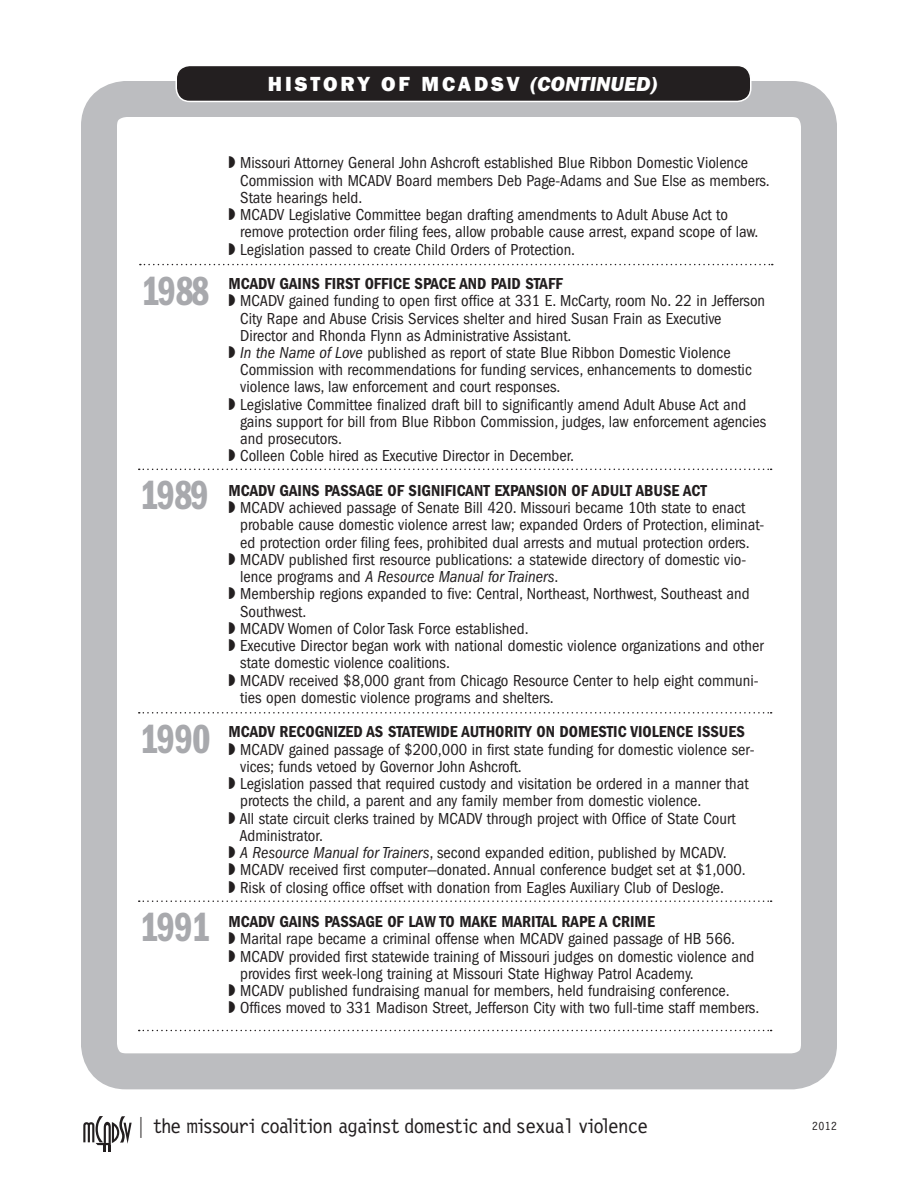
<style>
.page{position:relative;width:918px;height:1188px;background:#fff}
.page>*{position:absolute;margin:0;border:0;box-sizing:border-box;transform-origin:0 0}
.t1{font:42px "Franklin Gothic Demi Cmpr";letter-spacing:-.025em;color:#a8a9ad}
.t2{font:21px "Letter Gothic 12 Pitch BT";letter-spacing:-.065em;color:#231f20;scale:.75 1}
.t3{font:800 21px "Franklin Gothic";letter-spacing:.135em;color:#fff}
.t4{font:condensed 16.5px/17.2px "Franklin Gothic";color:#231f20}
.t5{font:600 condensed 16.5px "Franklin Gothic";color:#231f20}
.t6{font:12px "Letter Gothic 12 Pitch BT";color:#231f20}
.s1{font-style:italic}
</style>
<div class="page">
<svg style="left:83px;top:1116px;width:49px;height:36px"></svg>
<div style="left:81px;top:81px;width:756px;height:1008px;border:36px solid #bcbdc0;border-radius:27px"></div>
<div style="left:176px;top:65px;width:575px;height:36px;background:#231f20;border-radius:14px"></div>
<div style="left:176px;top:65px;width:576px;height:37px;border:2px solid #fff;border-radius:14px"></div>
<svg style="left:140px;top:264px;width:633px;height:1px"></svg>
<svg style="left:139px;top:469px;width:633px;height:1px"></svg>
<svg style="left:139px;top:712px;width:633px;height:2px"></svg>
<svg style="left:139px;top:900px;width:633px;height:2px"></svg>
<svg style="left:139px;top:1030px;width:633px;height:1px"></svg>
<p class="t3" style="left:268px;top:70px;width:391px">HISTORY OF MCADSV <span class="s1">(CONTINUED)</span></p>
<h1 class="t1" style="left:142px;top:268px;width:69px">1988</h1>
<h1 class="t1" style="left:141px;top:472px;width:69px">1989</h1>
<h1 class="t1" style="left:141px;top:716px;width:71px">1990</h1>
<h1 class="t1" style="left:141px;top:904px;width:71px">1991</h1>
<p class="t4" style="left:240px;top:154px;width:531px">Missouri Attorney General John Ashcroft established Blue Ribbon Domestic Violence Commission with MCADV Board members Deb Page-Adams and Sue Else as members.<br>State hearings held.<br>MCADV Legislative Committee began drafting amendments to Adult Abuse Act to remove protection order filing fees, allow probable cause arrest, expand scope of law.<br>Legislation passed to create Child Orders of Protection.</p>
<p class="t5" style="left:228px;top:274px;width:328px">MCADV GAINS FIRST OFFICE SPACE AND PAID STAFF</p>
<p class="t4" style="left:240px;top:292px;width:527px">MCADV gained funding to open first office at 331 E. McCarty, room No. 22 in Jefferson City Rape and Abuse Crisis Services shelter and hired Susan Frain as Executive Director and Rhonda Flynn as Administrative Assistant.<br><span class="s1">In the Name of Love</span> published as report of state Blue Ribbon Domestic Violence Commission with recommendations for funding services, enhancements to domestic violence laws, law enforcement and court responses.<br>Legislative Committee finalized draft bill to significantly amend Adult Abuse Act and gains support for bill from Blue Ribbon Commission, judges, law enforcement agencies and prosecutors.<br>Colleen Coble hired as Executive Director in December.</p>
<p class="t5" style="left:228px;top:481px;width:464px">MCADV GAINS PASSAGE OF SIGNIFICANT EXPANSION OF ADULT ABUSE ACT</p>
<p class="t4" style="left:240px;top:499px;width:526px">MCADV achieved passage of Senate Bill 420. Missouri became 10th state to enact probable cause domestic violence arrest law; expanded Orders of Protection, eliminat&shy;ed protection order filing fees, prohibited dual arrests and mutual protection orders.<br>MCADV published first resource publications: a statewide directory of domestic vio&shy;lence programs and <span class="s1">A Resource Manual for Trainers</span>.<br>Membership regions expanded to five: Central, Northeast, Northwest, Southeast and Southwest.<br>MCADV Women of Color Task Force established.<br>Executive Director began work with national domestic violence organizations and other state domestic violence coalitions.<br>MCADV received $8,000 grant from Chicago Resource Center to help eight communi&shy;ties open domestic violence programs and shelters.</p>
<p class="t5" style="left:228px;top:722px;width:518px">MCADV RECOGNIZED AS STATEWIDE AUTHORITY ON DOMESTIC VIOLENCE ISSUES</p>
<p class="t4" style="left:239px;top:741px;width:517px">MCADV gained passage of $200,000 in first state funding for domestic violence ser&shy;vices; funds vetoed by Governor John Ashcroft.<br>Legislation passed that required custody and visitation be ordered in a manner that protects the child, a parent and any family member from domestic violence.<br>All state circuit clerks trained by MCADV through project with Office of State Court Administrator.<br><span class="s1">A Resource Manual for Trainers</span>, second expanded edition, published by MCADV.<br>MCADV received first computer—donated. Annual conference budget set at $1,000.<br>Risk of closing office offset with donation from Eagles Auxiliary Club of Desloge.</p>
<p class="t5" style="left:228px;top:912px;width:428px">MCADV GAINS PASSAGE OF LAW TO MAKE MARITAL RAPE A CRIME</p>
<p class="t4" style="left:240px;top:930px;width:521px">Marital rape became a criminal offense when MCADV gained passage of HB 566.<br>MCADV provided first statewide training of Missouri judges on domestic violence and provides first week-long training at Missouri State Highway Patrol Academy.<br>MCADV published fundraising manual for members, held fundraising conference.<br>Offices moved to 331 Madison Street, Jefferson City with two full-time staff members.</p>
<p class="t2" style="left:137px;top:1114px;width:683px">| the missouri coalition against domestic and sexual violence</p>
<p class="t6" style="left:812px;top:1119px;width:26px">2012</p>
</div>
